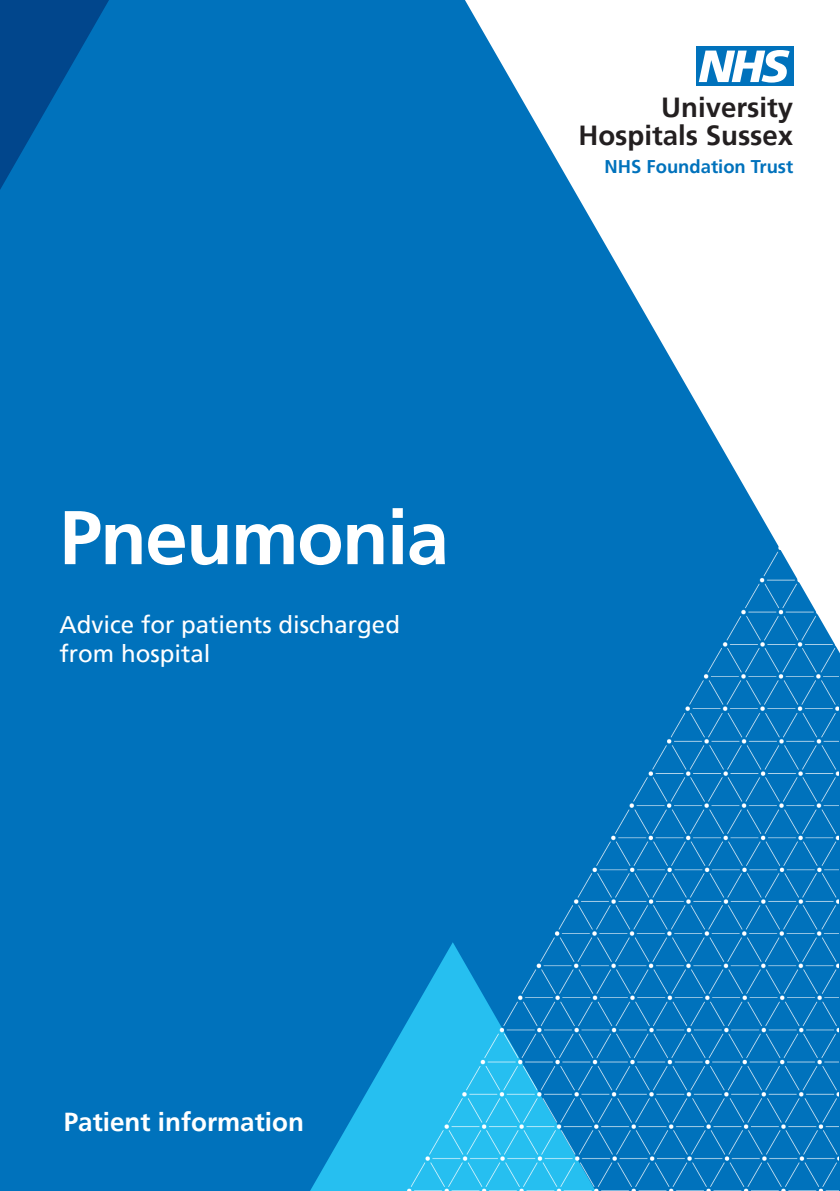
<style>
.page{position:relative;width:840px;height:1191px;background:#fff}
.page>*{position:absolute;margin:0;border:0;box-sizing:border-box;transform-origin:0 0}
.Leaflet_title{font:700 76px "Frutiger";letter-spacing:-.02em;color:#fff}
.t1{font:700 27.6px/28px "Frutiger";color:#231f20;text-align:right}
.t2{font:700 26px "Frutiger";color:#fff}
.t3{font:24px "Frutiger";color:#fff}
.t4{font:700 18.4px "Frutiger";color:#0072bc}
</style>
<div class="page">
<div style="left:0;top:0;width:839px;height:1191px;background:#0072bc"></div>
<svg style="left:310px;top:1022px;width:97px;height:169px"></svg>
<svg style="left:0;top:0;width:109px;height:190px"></svg>
<svg style="left:465px;top:0;width:374px;height:652px;fill:#fff"></svg>
<div style="left:695px;top:47px;width:97px;height:39px;background:#0072bc"></div>
<svg style="left:698px;top:50px;width:91px;height:33px"></svg>
<img style="left:407px;top:450px;width:431px;height:741px">
<p class="Leaflet_title" style="left:60px;top:493px;width:391px">Pneumonia</p>
<p class="t3" style="left:60px;top:611px;width:342px">Advice for patients discharged</p>
<p class="t3" style="left:60px;top:639px;width:152px">from hospital</p>
<p class="t1" style="left:578px;top:93px;width:216px">University<br>Hospitals Sussex</p>
<p class="t4" style="left:604px;top:156px;width:190px">NHS Foundation Trust</p>
<p class="t2" style="left:64px;top:1107px;width:241px">Patient information</p>
</div>
